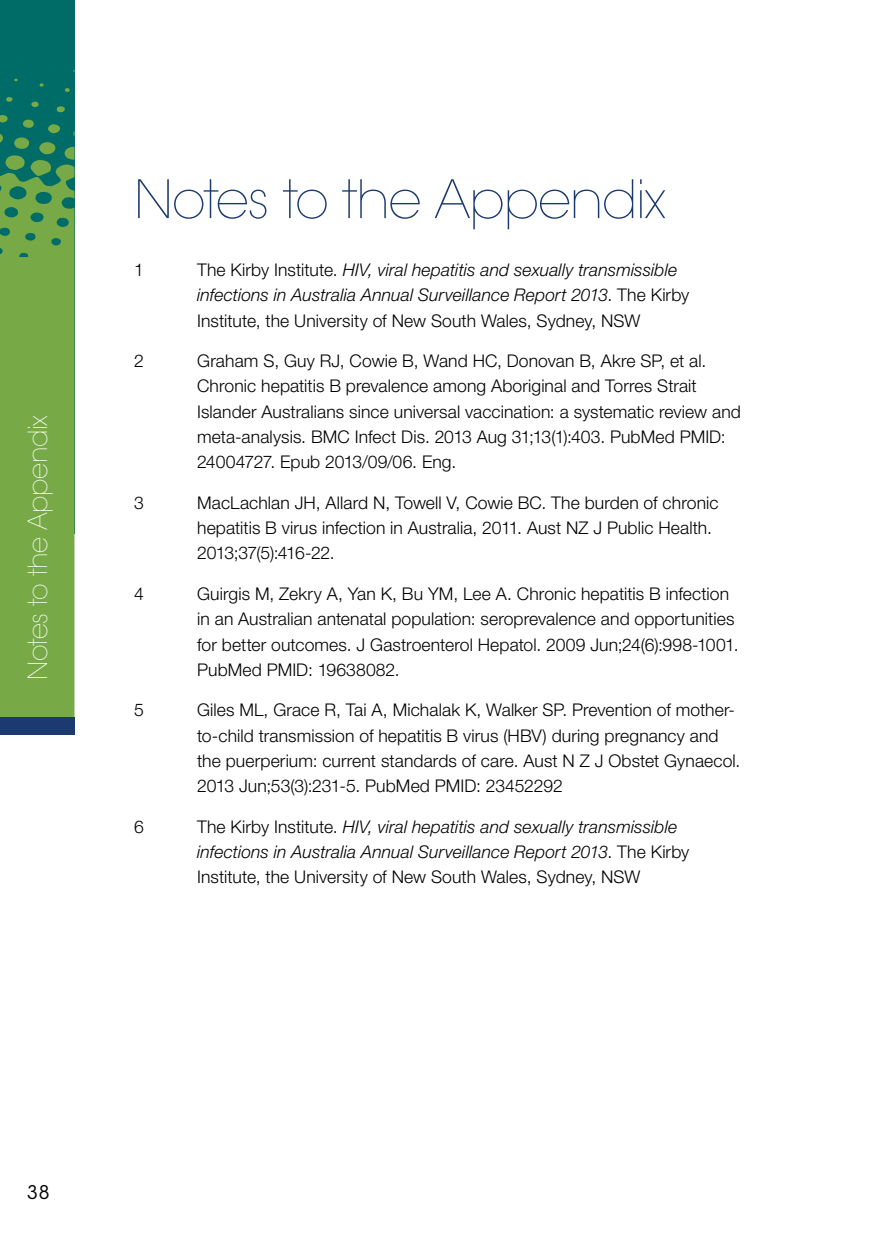
<style>
.page{position:relative;width:874px;height:1241px;background:#fff}
.page>*{position:absolute;margin:0;border:0;box-sizing:border-box;transform-origin:0 0}
.t1{font:200 52.5px "ITC Avant Garde Std";letter-spacing:-.025em;color:#1b3a6f}
.t2{font:200 26.25px "ITC Avant Garde Std";letter-spacing:-.015em;color:#fff}
.t3{font:18.72px "ITC Avant Garde Std";color:#000}
.t4{font:300 17.5px/25.4px "Helvetica Neue LT Std";letter-spacing:.005em;color:#000}
.t5{font:italic 300 17.5px/25.4px "Helvetica Neue LT Std";letter-spacing:.005em;color:#000}
.s1{font-style:normal}
</style>
<div class="page">
<div style="left:0;top:0;width:74px;height:533px;background:#006c67"></div>
<svg style="left:0;top:60px;width:74px;height:657px;fill:#77aa46"></svg>
<div style="left:0;top:717px;width:74px;height:17px;background:#1b3a6f"></div>
<h2 class="t2" style="left:22px;top:680px;width:266px;rotate:-90deg">Notes to the Appendix</h2>
<h1 class="t1" style="left:134px;top:168px;width:533px">Notes to the Appendix</h1>
<p class="t4" style="left:134px;top:256px;width:11px">1</p>
<p class="t5" style="left:197px;top:256px;width:493px"><span class="s1">The Kirby Institute.</span> HIV, viral hepatitis and sexually transmissible infections in Australia Annual Surveillance Report 2013<span class="s1">. The Kirby<br>Institute, the University of New South Wales, Sydney, NSW</span></p>
<p class="t4" style="left:134px;top:347px;width:11px">2</p>
<p class="t4" style="left:197px;top:347px;width:545px">Graham S, Guy RJ, Cowie B, Wand HC, Donovan B, Akre SP, et al.<br>Chronic hepatitis B prevalence among Aboriginal and Torres Strait Islander Australians since universal vaccination: a systematic review and meta-analysis. BMC Infect Dis. 2013 Aug 31;13(1):403. PubMed PMID:<br>24004727. Epub 2013/09/06. Eng.</p>
<p class="t4" style="left:134px;top:489px;width:11px">3</p>
<p class="t4" style="left:197px;top:489px;width:522px">MacLachlan JH, Allard N, Towell V, Cowie BC. The burden of chronic hepatitis B virus infection in Australia, 2011. Aust NZ J Public Health.<br>2013;37(5):416-22.</p>
<p class="t4" style="left:134px;top:580px;width:11px">4</p>
<p class="t4" style="left:197px;top:580px;width:542px">Guirgis M, Zekry A, Yan K, Bu YM, Lee A. Chronic hepatitis B infection in an Australian antenatal population: seroprevalence and opportunities for better outcomes. J Gastroenterol Hepatol. 2009 Jun;24(6):998-1001.<br>PubMed PMID: 19638082.</p>
<p class="t4" style="left:134px;top:696px;width:11px">5</p>
<p class="t4" style="left:197px;top:696px;width:544px">Giles ML, Grace R, Tai A, Michalak K, Walker SP. Prevention of mother&shy;to-child transmission of hepatitis B virus (HBV) during pregnancy and the puerperium: current standards of care. Aust N Z J Obstet Gynaecol.<br>2013 Jun;53(3):231-5. PubMed PMID: 23452292</p>
<p class="t4" style="left:134px;top:813px;width:11px">6</p>
<p class="t5" style="left:197px;top:813px;width:493px"><span class="s1">The Kirby Institute.</span> HIV, viral hepatitis and sexually transmissible infections in Australia Annual Surveillance Report 2013<span class="s1">. The Kirby<br>Institute, the University of New South Wales, Sydney, NSW</span></p>
<p class="t3" style="left:27px;top:1180px;width:24px">38</p>
</div>
